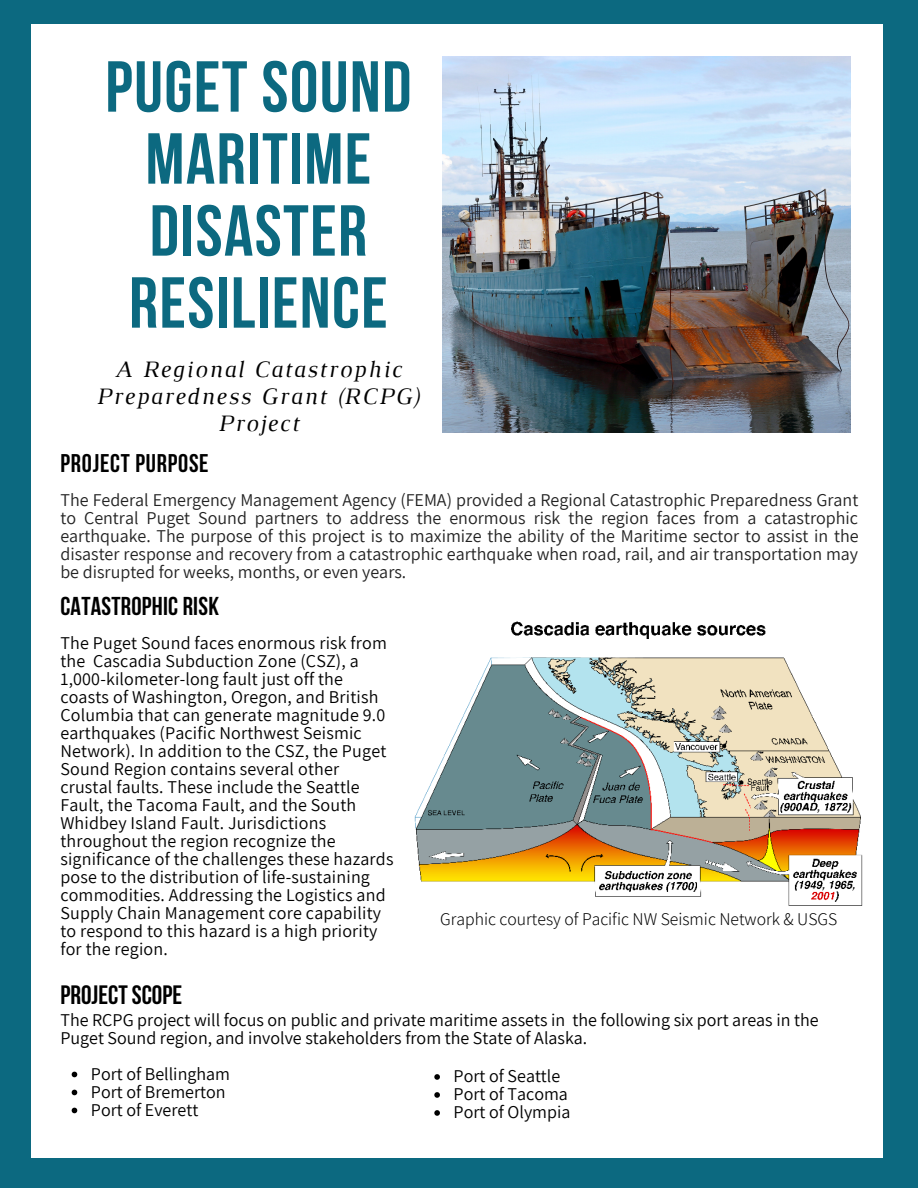
<style>
.page{position:relative;width:918px;height:1188px;background:#0c6980}
.page>*{position:absolute;margin:0;border:0;box-sizing:border-box;transform-origin:0 0}
.t1{font:700 72px/72px "Bebas Neue";letter-spacing:.02em;color:#0c6980;text-align:center}
.t2{font:700 26.4px "Bebas Neue";color:#000}
.t3{font:700 25.8px "Bebas Neue";letter-spacing:.01em;color:#000}
.t4{font:700 25.5px "Bebas Neue";letter-spacing:.03em;color:#000}
.t5{font:italic 24px/27px "Luthier";letter-spacing:.07em;color:#000;text-align:center}
.t6{font:18px/18px "Assistant";letter-spacing:.01em;color:#000}
.t7{font:18px/18px "Assistant";color:#222;text-align:justify}
.t8{font:300 17.55px "Assistant";color:#000}
</style>
<div class="page">
<div style="left:31px;top:24px;width:852px;height:1133px;background:#fff"></div>
<img style="left:414px;top:621px;width:449px;height:285px">
<img style="left:442px;top:56px;width:409px;height:376px">
<svg style="left:72px;top:1072px;width:5px;height:5px"></svg>
<svg style="left:72px;top:1090px;width:5px;height:5px"></svg>
<svg style="left:72px;top:1108px;width:5px;height:5px"></svg>
<svg style="left:434px;top:1074px;width:6px;height:6px"></svg>
<svg style="left:434px;top:1092px;width:6px;height:6px"></svg>
<svg style="left:434px;top:1110px;width:6px;height:6px"></svg>
<p class="t1" style="left:105px;top:58px;width:308px">PUGET SOUND<br>MARITIME<br>DISASTER<br>RESILIENCE</p>
<p class="t5" style="left:96px;top:357px;width:325px">A Regional Catastrophic<br>Preparedness Grant (RCPG)<br>Project</p>
<p class="t4" style="left:60px;top:452px;width:150px">PROJECT PURPOSE</p>
<p class="t7" style="left:60px;top:491px;width:800px">The Federal Emergency Management Agency (FEMA) provided a Regional Catastrophic Preparedness Grant to Central Puget Sound partners to address the enormous risk the region faces from a catastrophic earthquake. The purpose of this project is to maximize the ability of the Maritime sector to assist in the disaster response and recovery from a catastrophic earthquake when road, rail, and air transportation may be disrupted for weeks, months, or even years.</p>
<p class="t3" style="left:60px;top:596px;width:160px">CATASTROPHIC RISK</p>
<p class="t6" style="left:60px;top:633px;width:335px">The Puget Sound faces enormous risk from the Cascadia Subduction Zone (CSZ), a 1,000-kilometer-long fault just off the coasts of Washington, Oregon, and British Columbia that can generate magnitude 9.0 earthquakes (Pacific Northwest Seismic Network). In addition to the CSZ, the Puget Sound Region contains several other crustal faults. These include the Seattle Fault, the Tacoma Fault, and the South Whidbey Island Fault. Jurisdictions throughout the region recognize the significance of the challenges these hazards pose to the distribution of life-sustaining commodities. Addressing the Logistics and Supply Chain Management core capability to respond to this hazard is a high priority for the region.</p>
<p class="t8" style="left:440px;top:907px;width:399px">Graphic courtesy of Pacific NW Seismic Network &amp; USGS</p>
<p class="t2" style="left:60px;top:984px;width:123px">PROJECTSCOPE</p>
<p class="t6" style="left:60px;top:1010px;width:760px">The RCPG project will focus on public and private maritime assets in the following six port areas in the<br>Puget Sound region, and involve stakeholders from the State of Alaska.</p>
<p class="t6" style="left:454px;top:1066px;width:108px">Port of Seattle</p>
<p class="t6" style="left:454px;top:1084px;width:116px">Port of Tacoma</p>
<p class="t6" style="left:454px;top:1102px;width:118px">Port of Olympia</p>
<p class="t6" style="left:91px;top:1064px;width:141px">Port of Bellingham</p>
<p class="t6" style="left:91px;top:1082px;width:136px">Port of Bremerton</p>
<p class="t6" style="left:91px;top:1100px;width:109px">Port of Everett</p>
</div>
